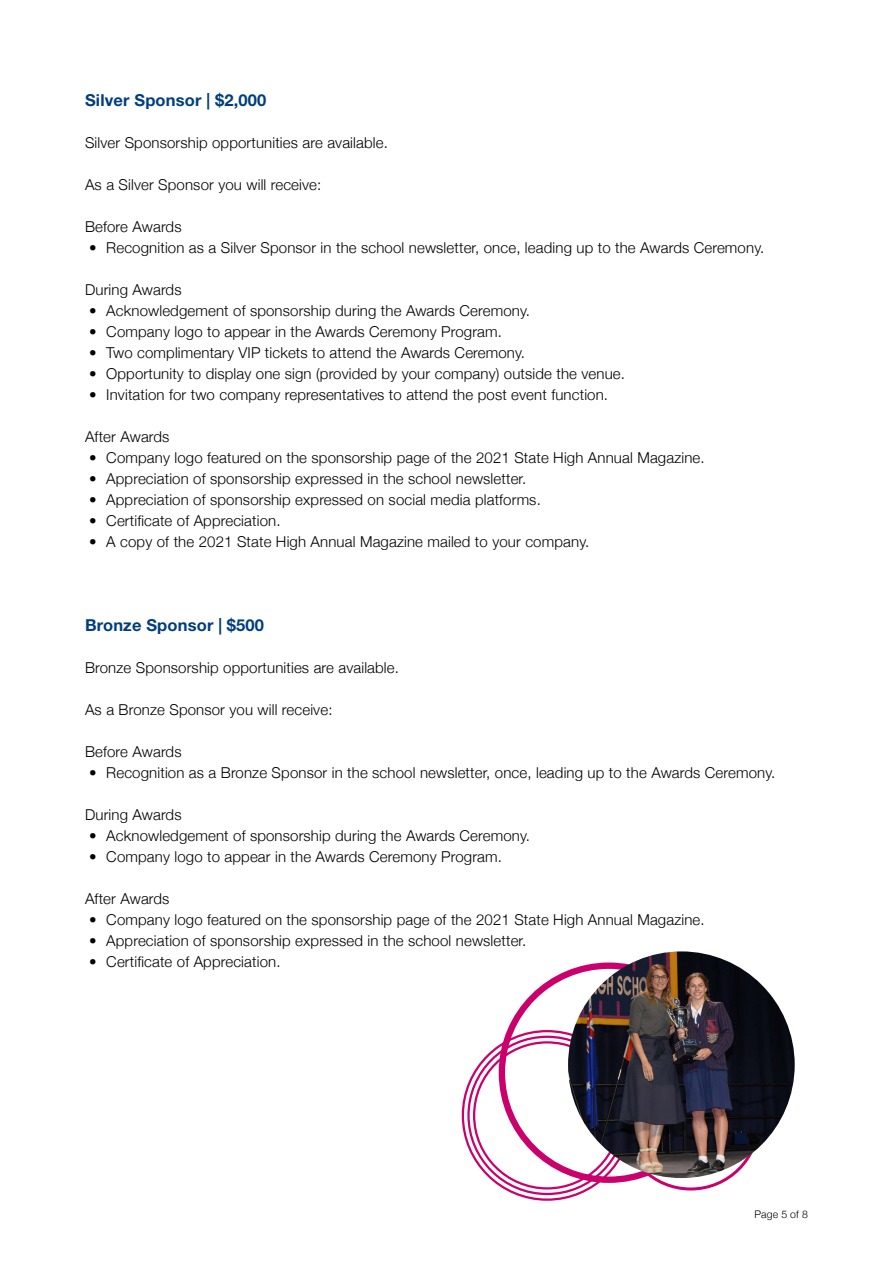
<style>
.page{position:relative;width:893px;height:1263px;background:#fff}
.page>*{position:absolute;margin:0;border:0;box-sizing:border-box;transform-origin:0 0}
.t1{font:700 16.5px "Helvetica Neue LT Std";letter-spacing:.01em;color:#003e7e}
.t2{font:300 15px "Helvetica Neue";letter-spacing:.01em;color:#000}
.t3{font:300 10.5px "Helvetica Neue";letter-spacing:.01em;color:#000}
</style>
<div class="page">
<div style="left:499px;top:962px;width:220px;height:221px;border:6px solid #ca006c;border-radius:50%"></div>
<img style="left:568px;top:951px;width:227px;height:227px;border-radius:113px">
<p class="t1" style="left:85px;top:90px;width:183px">Silver Sponsor | $2,000</p>
<p class="t2" style="left:85px;top:134px;width:304px">Silver Sponsorship opportunities are available.</p>
<p class="t2" style="left:85px;top:176px;width:238px">As a Silver Sponsor you will receive:</p>
<p class="t2" style="left:85px;top:218px;width:98px">Before Awards</p>
<p class="t2" style="left:89px;top:239px;width:676px">• Recognition as a Silver Sponsor in the school newsletter, once, leading up to the Awards Ceremony.</p>
<p class="t2" style="left:85px;top:281px;width:98px">During Awards</p>
<p class="t2" style="left:89px;top:302px;width:442px">• Acknowledgement of sponsorship during the Awards Ceremony.</p>
<p class="t2" style="left:89px;top:323px;width:414px">• Company logo to appear in the Awards Ceremony Program.</p>
<p class="t2" style="left:89px;top:344px;width:437px">• Two complimentary VIP tickets to attend the Awards Ceremony.</p>
<p class="t2" style="left:89px;top:365px;width:537px">• Opportunity to display one sign (provided by your company) outside the venue.</p>
<p class="t2" style="left:89px;top:386px;width:520px">• Invitation for two company representatives to attend the post event function.</p>
<p class="t2" style="left:85px;top:428px;width:86px">After Awards</p>
<p class="t2" style="left:89px;top:449px;width:617px">• Company logo featured on the sponsorship page of the 2021 State High Annual Magazine.</p>
<p class="t2" style="left:89px;top:470px;width:438px">• Appreciation of sponsorship expressed in the school newsletter.</p>
<p class="t2" style="left:89px;top:491px;width:453px">• Appreciation of sponsorship expressed on social media platforms.</p>
<p class="t2" style="left:89px;top:512px;width:193px">• Certificate of Appreciation.</p>
<p class="t2" style="left:89px;top:533px;width:501px">• A copy of the 2021 State High Annual Magazine mailed to your company.</p>
<p class="t1" style="left:85px;top:615px;width:181px">Bronze Sponsor | $500</p>
<p class="t2" style="left:85px;top:659px;width:315px">Bronze Sponsorship opportunities are available.</p>
<p class="t2" style="left:85px;top:701px;width:249px">As a Bronze Sponsor you will receive:</p>
<p class="t2" style="left:85px;top:743px;width:98px">Before Awards</p>
<p class="t2" style="left:89px;top:764px;width:687px">• Recognition as a Bronze Sponsor in the school newsletter, once, leading up to the Awards Ceremony.</p>
<p class="t2" style="left:85px;top:806px;width:98px">During Awards</p>
<p class="t2" style="left:89px;top:827px;width:442px">• Acknowledgement of sponsorship during the Awards Ceremony.</p>
<p class="t2" style="left:89px;top:848px;width:414px">• Company logo to appear in the Awards Ceremony Program.</p>
<p class="t2" style="left:85px;top:890px;width:86px">After Awards</p>
<p class="t2" style="left:89px;top:911px;width:617px">• Company logo featured on the sponsorship page of the 2021 State High Annual Magazine.</p>
<p class="t2" style="left:89px;top:932px;width:438px">• Appreciation of sponsorship expressed in the school newsletter.</p>
<p class="t2" style="left:89px;top:953px;width:193px">• Certificate of Appreciation.</p>
<p class="t3" style="left:754px;top:1208px;width:55px">Page 5 of 8</p>
</div>
